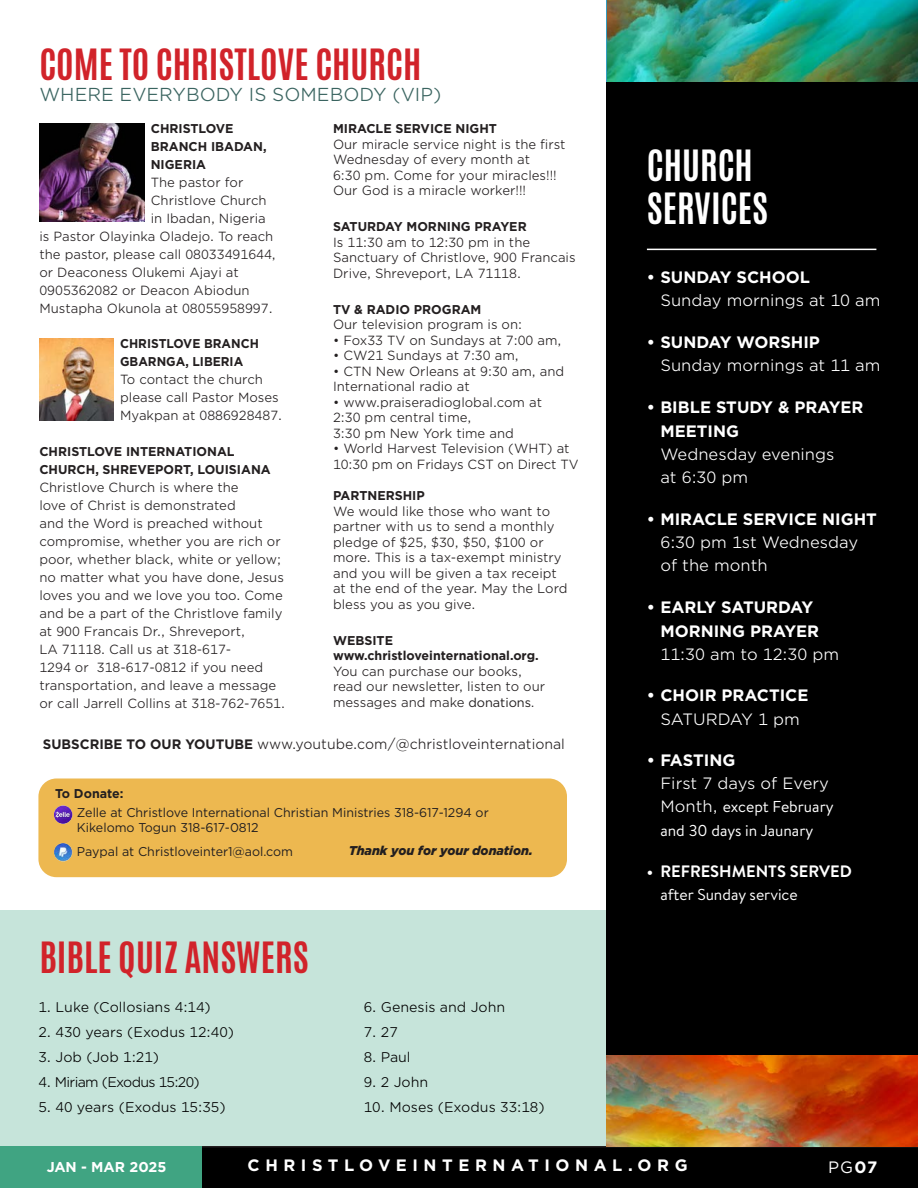
<style>
.page{position:relative;width:918px;height:1188px;background:#fff}
.page>*{position:absolute;margin:0;border:0;box-sizing:border-box;transform-origin:0 0}
.t1{font:700 36px "Antonio";color:#d1232a}
.t2{font:700 36px/43.2px "Antonio";color:#fff}
.t3{font:18px "Gotham Office";color:#3a6460}
.t4{font:700 16.5px/24px "Gotham";color:#fff}
.t5{font:700 16.5px "Gotham";letter-spacing:.335em;color:#fff}
.t6{font:700 16.5px "Brandon Text";color:#fff}
.t7{font:16.5px "Gotham";color:#fff}
.t8{font:15.75px/23.1px "Gotham Office";color:#fff}
.t9{font:15.75px/23.1px "Brandon Text";color:#fff}
.t10{font:700 14.25px "Gotham";color:#fff}
.t11{font:13.65px "Gotham Office";color:#231f20}
.t12{font:13.5px "Gotham Office";color:#000}
.t13{font:13.5px "Gotham Office";letter-spacing:-.05em;color:#000}
.t14{font:12.75px/15.6px "Gotham Office";color:#231f20}
.t15{font:700 12.75px/18px "Gotham";color:#231f20}
.t16{font:12.75px/15px "Gotham";color:#231f20}
.t17{font:700 12.75px/18px "Gotham";color:#231f20;scale:.95 1}
.t18{font:italic 900 12.75px "Gotham";color:#231f20}
.s1{font-family:"Gotham"}
.s2{font-family:"Gotham";font-weight:700}
.s3{font-family:"Gotham Office"}
.s4{font-weight:700}
</style>
<div class="page">
<div style="left:0;top:910px;width:606px;height:238px;background:#c6e4da"></div>
<div style="left:606px;top:82px;width:312px;height:1066px;background:#000"></div>
<hr style="left:647px;top:249px;width:229px;height:1px;background:#fff">
<div style="left:202px;top:1146px;width:716px;height:42px;background:#000"></div>
<div style="left:0;top:1146px;width:202px;height:42px;background:#40a482"></div>
<img style="left:608px;top:0;width:310px;height:82px">
<img style="left:606px;top:1055px;width:312px;height:92px">
<img style="left:39px;top:123px;width:105px;height:98px">
<div style="left:38px;top:778px;width:529px;height:99px;background:#edb850;border-radius:18px"></div>
<img style="left:54px;top:806px;width:18px;height:18px;border-radius:9px">
<img style="left:54px;top:843px;width:18px;height:18px;border-radius:9px">
<img style="left:40px;top:339px;width:73px;height:82px">
<h1 class="t1" style="left:39px;top:38px;width:384px">COME TO CHRISTLOVE CHURCH</h1>
<h2 class="t3" style="left:39px;top:82px;width:403px">WHERE EVERYBODY IS SOMEBODY (VIP)</h2>
<p class="t15" style="left:151px;top:120px;width:117px">CHRISTLOVE<br>BRANCH IBADAN,<br>NIGERIA</p>
<p class="t14" style="left:151px;top:174px;width:94px">The pastor for</p>
<p class="t14" style="left:151px;top:192px;width:117px">Christlove Church</p>
<p class="t14" style="left:151px;top:210px;width:116px">in Ibadan, Nigeria</p>
<p class="t14" style="left:39px;top:228px;width:236px">is Pastor Olayinka Oladejo. To reach</p>
<p class="t14" style="left:39px;top:246px;width:238px">the pastor, please call 08033491644,</p>
<p class="t14" style="left:39px;top:264px;width:201px">or Deaconess Olukemi Ajayi at</p>
<p class="t14" style="left:39px;top:282px;width:212px">0905362082 or Deacon Abiodun</p>
<p class="t14" style="left:39px;top:300px;width:235px">Mustapha Okunola at 08055958997.</p>
<p class="t17" style="left:120px;top:334px;width:148px">CHRISTLOVE BRANCH<br>GBARNGA, LIBERIA</p>
<p class="t14" style="left:120px;top:370px;width:164px;line-height:18px">To contact the church please call Pastor Moses<br>Myakpan at 0886928487.</p>
<p class="t15" style="left:39px;top:443px;width:233px">CHRISTLOVE INTERNATIONAL<br>CHURCH, SHREVEPORT, LOUISIANA</p>
<p class="t14" style="left:39px;top:478px;width:247px;line-height:18px">Christlove Church is where the<br>love of Christ is demonstrated<br>and the Word is preached without compromise, whether you are rich or poor, whether black, white or yellow; no matter what you have done, Jesus loves you and we love you too. Come and be a part of the Christlove family at 900 Francais Dr., Shreveport,<br>LA 71118. Call us at 318-617-<br>1294 or 318-617-0812 if you need transportation, and leave a message or call Jarrell Collins at 318-762-7651.</p>
<p class="t15" style="left:333px;top:120px;width:165px">MIRACLE SERVICE NIGHT</p>
<p class="t14" style="left:333px;top:136px;width:234px">Our miracle service night is the first<br>Wednesday of every month at<br>6:30 pm. Come for your miracles!!!<br>Our God is a miracle worker!!!</p>
<p class="t15" style="left:333px;top:218px;width:195px">SATURDAY MORNING PRAYER</p>
<p class="t14" style="left:333px;top:234px;width:244px">Is 11:30 am to 12:30 pm in the<br>Sanctuary of Christlove, 900 Francais<br>Drive, Shreveport, LA 71118.</p>
<p class="t15" style="left:333px;top:300px;width:150px">TV &amp; RADIO PROGRAM</p>
<p class="t14" style="left:333px;top:316px;width:191px">Our television program is on:</p>
<p class="t14" style="left:333px;top:332px;width:230px">• Fox33 TV on Sundays at 7:00 am,</p>
<p class="t14" style="left:333px;top:347px;width:187px">• CW21 Sundays at 7:30 am,</p>
<p class="t14" style="left:333px;top:363px;width:233px">• CTN New Orleans at 9:30 am, and<br>International radio at</p>
<p class="t14" style="left:333px;top:394px;width:210px">• www.praiseradioglobal.com at<br>2:30 pm central time,<br>3:30 pm New York time and</p>
<p class="t14" style="left:333px;top:441px;width:247px">• World Harvest Television (WHT) at<br>10:30 pm on Fridays CST on Direct TV</p>
<p class="t15" style="left:333px;top:486px;width:93px">PARTNERSHIP</p>
<p class="t14" style="left:333px;top:503px;width:236px">We would like those who want to partner with us to send a monthly pledge of $25, $30, $50, $100 or more. This is a tax-exempt ministry and you will be given a tax receipt at the end of the year. May the Lord bless you as you give.</p>
<p class="t15" style="left:333px;top:632px;width:207px;line-height:15.5px">WEBSITE www.christloveinternational.org.</p>
<p class="t14" style="left:333px;top:663px;width:214px">You can purchase our books, read our newsletter, listen to our messages and make <span class="s1">donations.</span></p>
<p class="t11" style="left:43px;top:735px;width:524px"><span class="s2">SUBSCRIBE TO OUR YOUTUBE</span> www.youtube.com/@christloveinternational</p>
<p class="t15" style="left:55px;top:784px;width:70px">To Donate:</p>
<p class="t16" style="left:77px;top:805px;width:413px">Zelle at Christlove International Christian Ministries 318-617-1294 or<br>Kikelomo Togun 318-617-0812</p>
<p class="t16" style="left:77px;top:844px;width:218px">Paypal at Christloveinter1@aol.com</p>
<p class="t18" style="left:349px;top:842px;width:185px">Thank you for your donation.</p>
<h1 class="t1" style="left:39px;top:930px;width:271px">BIBLE QUIZ ANSWERS</h1>
<p class="t12" style="left:38px;top:998px;width:174px">1. Luke (Collosians 4:14)</p>
<p class="t12" style="left:38px;top:1023px;width:197px">2. 430 years (Exodus 12:40)</p>
<p class="t12" style="left:38px;top:1048px;width:122px">3. Job (Job 1:21)</p>
<p class="t13" style="left:38px;top:1073px;width:163px">4. Miriam (Exodus 15:20)</p>
<p class="t12" style="left:38px;top:1098px;width:189px">5. 40 years (Exodus 15:35)</p>
<p class="t12" style="left:364px;top:998px;width:143px">6. Genesis and John</p>
<p class="t12" style="left:364px;top:1023px;width:36px">7. 27</p>
<p class="t12" style="left:364px;top:1048px;width:48px">8. Paul</p>
<p class="t12" style="left:364px;top:1073px;width:66px">9. 2 John</p>
<p class="t12" style="left:364px;top:1098px;width:182px">10. Moses (Exodus 33:18)</p>
<h1 class="t2" style="left:647px;top:144px;width:123px">CHURCH<br>SERVICES</h1>
<p class="t4" style="left:647px;top:265px;width:165px">• SUNDAY SCHOOL</p>
<p class="t8" style="left:660px;top:289px;width:222px">Sunday mornings at 10 am</p>
<p class="t4" style="left:647px;top:330px;width:175px">• SUNDAY WORSHIP</p>
<p class="t8" style="left:660px;top:353px;width:222px">Sunday mornings at 11 am</p>
<p class="t4" style="left:660px;top:395px;width:205px;text-indent:-13px">• BIBLE STUDY &amp; PRAYER<br>MEETING</p>
<p class="t8" style="left:660px;top:442px;width:176px">Wednesday evenings at 6:30 pm</p>
<p class="t4" style="left:647px;top:507px;width:232px">• MIRACLE SERVICE NIGHT</p>
<p class="t8" style="left:660px;top:530px;width:199px">6:30 pm 1st Wednesday of the month</p>
<p class="t4" style="left:660px;top:595px;width:160px;text-indent:-13px">• EARLY SATURDAY<br>MORNING PRAYER</p>
<p class="t8" style="left:660px;top:642px;width:180px">11:30 am to 12:30 pm</p>
<p class="t4" style="left:647px;top:683px;width:163px">• CHOIR PRACTICE</p>
<p class="t8" style="left:660px;top:707px;width:141px">SATURDAY 1 pm</p>
<p class="t4" style="left:647px;top:748px;width:90px">• FASTING</p>
<p class="t8" style="left:660px;top:772px;width:170px">First 7 days of Every</p>
<p class="t9" style="left:660px;top:795px;width:175px"><span class="s3">Month,</span> except February and 30 days in Jaunary</p>
<p class="t6" style="left:647px;top:860px;width:206px">• REFRESHMENTS SERVED</p>
<p class="t9" style="left:660px;top:883px;width:139px">after Sunday service</p>
<p class="t10" style="left:47px;top:1157px;width:121px">JAN - MAR 2025</p>
<p class="t5" style="left:248px;top:1154px;width:441px">CHRISTLOVEINTERNATIONAL.ORG</p>
<p class="t7" style="left:828px;top:1156px;width:51px">PG<span class="s4">07</span></p>
</div>
